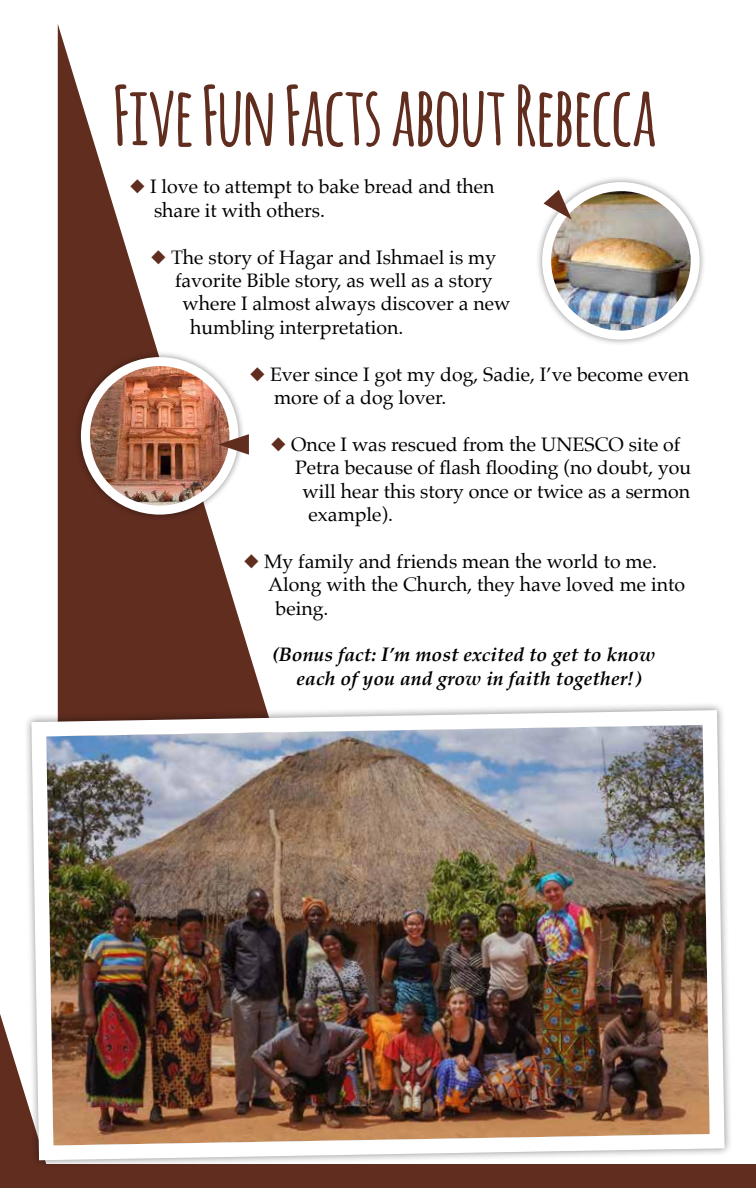
<style>
.page{position:relative;width:756px;height:1188px;background:#fff}
.page>*{position:absolute;margin:0;border:0;box-sizing:border-box;transform-origin:0 0}
.t1{font:700 81px "Amatic";color:#602d1f}
.t2{font:19.5px/23.4px "Palatino";color:#000}
.t3{font:italic 700 19.5px/23.4px "Palatino";color:#000;text-align:center}
.s1{color:#602d1f}
</style>
<div class="page">
<div style="left:0;top:1164px;width:756px;height:24px;background:#602d1f"></div>
<svg style="left:0;top:1014px;width:23px;height:150px"></svg>
<svg style="left:58px;top:25px;width:207px;height:677px"></svg>
<img style="left:24px;top:703px;width:706px;height:461px">
<div style="left:535px;top:175px;width:172px;height:172px;background:#000;opacity:.45"></div>
<img style="left:547px;top:187px;width:148px;height:148px;border-radius:74px">
<div style="left:542px;top:182px;width:158px;height:158px;border:9px solid #fff;border-radius:50%"></div>
<div style="left:74px;top:350px;width:171px;height:172px;background:#000;opacity:.45"></div>
<img style="left:85px;top:362px;width:149px;height:148px;border-radius:74px">
<div style="left:81px;top:357px;width:157px;height:158px;border:9px solid #fff;border-radius:50%"></div>
<svg style="left:544px;top:190px;width:28px;height:30px"></svg>
<svg style="left:218px;top:434px;width:31px;height:21px"></svg>
<h1 class="t1" style="left:114px;top:58px;width:544px">Five Fun Facts about Rebecca</h1>
<p class="t2" style="left:154px;top:175px;width:342px;text-indent:-24px"><span class="s1">◆</span> I love to attempt to bake bread and then share it with others.</p>
<p class="t2" style="left:151px;top:245px;width:347px"><span class="s1">◆</span> The story of Hagar and Ishmael is my</p>
<p class="t2" style="left:175px;top:269px;width:319px">favorite Bible story, as well as a story</p>
<p class="t2" style="left:183px;top:292px;width:329px">where I almost always discover a new</p>
<p class="t2" style="left:190px;top:315px;width:215px">humbling interpretation.</p>
<p class="t2" style="left:274px;top:362px;width:417px;text-indent:-24px"><span class="s1">◆</span> Ever since I got my dog, Sadie, I’ve become even more of a dog lover.</p>
<p class="t2" style="left:271px;top:432px;width:411px"><span class="s1">◆</span> Once I was rescued from the UNESCO site of</p>
<p class="t2" style="left:295px;top:456px;width:398px">Petra because of flash flooding (no doubt, you</p>
<p class="t2" style="left:303px;top:479px;width:389px">will hear this story once or twice as a sermon</p>
<p class="t2" style="left:309px;top:503px;width:86px">example).</p>
<p class="t2" style="left:244px;top:549px;width:415px"><span class="s1">◆</span> My family and friends mean the world to me.</p>
<p class="t2" style="left:268px;top:573px;width:419px">Along with the Church, they have loved me into</p>
<p class="t2" style="left:276px;top:596px;width:54px">being.</p>
<p class="t3" style="left:272px;top:643px;width:384px">(Bonus fact: I’m most excited to get to know each of you and grow in faith together!)</p>
</div>
